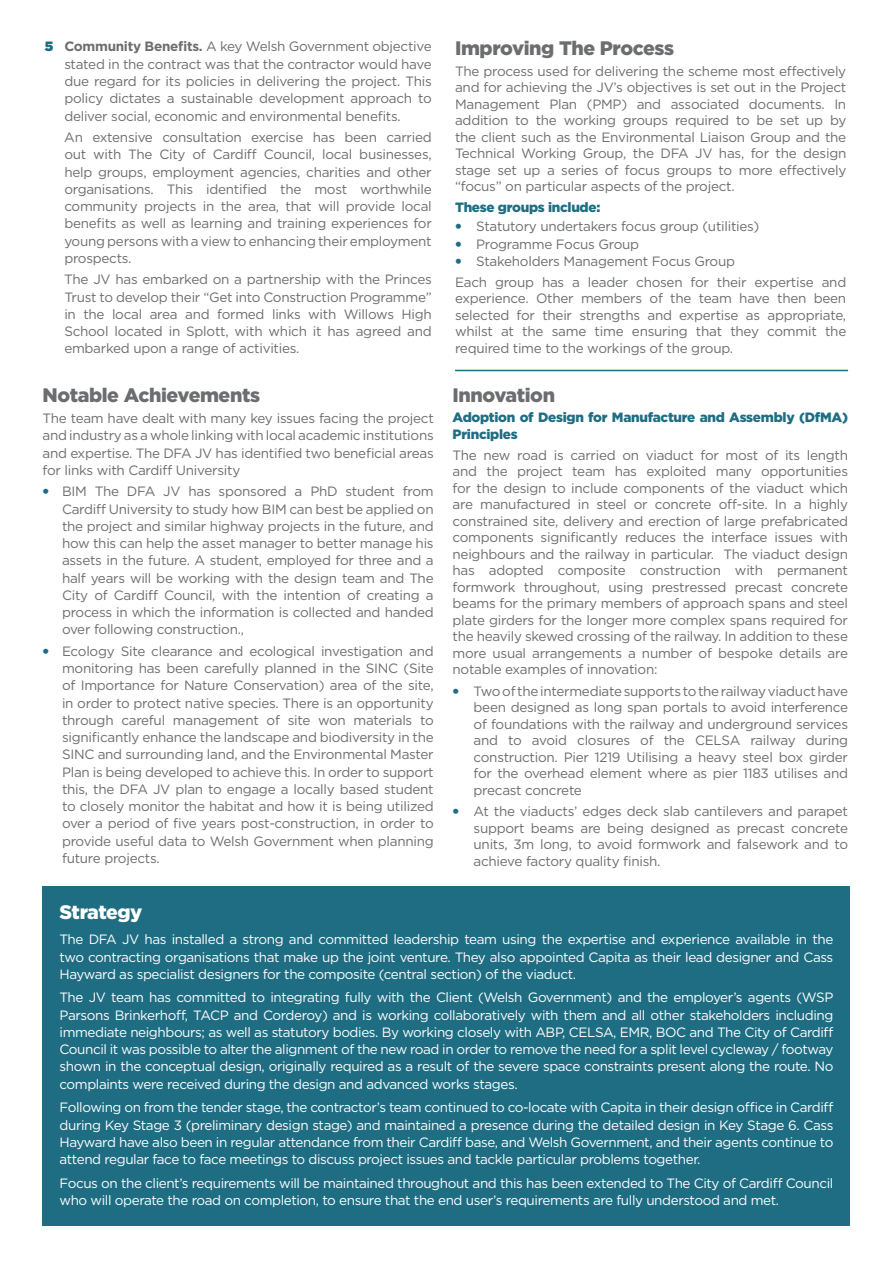
<style>
.page{position:relative;width:893px;height:1263px;background:#fff}
.page>*{position:absolute;margin:0;border:0;box-sizing:border-box;transform-origin:0 0}
.t1{font:900 19.5px "Gotham";letter-spacing:-.02em;color:#6c6d70}
.t2{font:900 19.5px "Gotham";letter-spacing:-.025em;color:#fff}
.t3{font:13.5px/17.2px "Gotham";letter-spacing:-.02em;color:#6c6d70;text-align:justify}
.t4{font:13.5px/17.2px "Gotham";letter-spacing:-.03em;color:#fff;text-align:justify}
.t5{font:900 13.5px/16.5px "Gotham";letter-spacing:-.02em;color:#1e6d83}
.s1{font-weight:900;color:#1e6d83}
.s2{font-weight:700}
</style>
<div class="page">
<hr style="left:455px;top:370px;width:393px;height:1px;background:#1e6d83">
<div style="left:43px;top:886px;width:807px;height:339px;background:#1e6d83"></div>
<p class="t3" style="left:64px;top:38px;width:369px;text-indent:-19px"><span class="s1">5</span> <span class="s2">Community Benefits.</span> A key Welsh Government objective stated in the contract was that the contractor would have due regard for its policies in delivering the project. This policy dictates a sustainable development approach to deliver social, economic and environmental benefits.</p>
<p class="t3" style="left:64px;top:128px;width:369px">An extensive consultation exercise has been carried out with The City of Cardiff Council, local businesses, help groups, employment agencies, charities and other organisations. This identified the most worthwhile community projects in the area, that will provide local benefits as well as learning and training experiences for young persons with a view to enhancing their employment prospects.</p>
<p class="t3" style="left:64px;top:271px;width:369px">The JV has embarked on a partnership with the Princes Trust to develop their “Get into Construction Programme” in the local area and formed links with Willows High School located in Splott, with which it has agreed and embarked upon a range of activities.</p>
<p class="t1" style="left:43px;top:381px;width:219px">Notable Achievements</p>
<p class="t3" style="left:43px;top:409px;width:393px">The team have dealt with many key issues facing the project and industry as a whole linking with local academic institutions and expertise. The DFA JV has identified two beneficial areas for links with Cardiff University</p>
<p class="t3" style="left:62px;top:483px;width:373px;text-indent:-20px"><span class="s1">•</span> BIM The DFA JV has sponsored a PhD student from Cardiff University to study how BIM can best be applied on the project and similar highway projects in the future, and how this can help the asset manager to better manage his assets in the future. A student, employed for three and a half years will be working with the design team and The City of Cardiff Council, with the intention of creating a process in which the information is collected and handed over following construction.,</p>
<p class="t3" style="left:62px;top:642px;width:373px;text-indent:-20px"><span class="s1">•</span> Ecology Site clearance and ecological investigation and monitoring has been carefully planned in the SINC (Site of Importance for Nature Conservation) area of the site, in order to protect native species. There is an opportunity through careful management of site won materials to significantly enhance the landscape and biodiversity in the SINC and surrounding land, and the Environmental Master Plan is being developed to achieve this. In order to support this, the DFA JV plan to engage a locally based student to closely monitor the habitat and how it is being utilized over a period of five years post-construction, in order to provide useful data to Welsh Government when planning future projects.</p>
<p class="t1" style="left:455px;top:35px;width:220px">Improving The Process</p>
<p class="t3" style="left:455px;top:62px;width:393px;line-height:16.5px">The process used for delivering the scheme most effectively and for achieving the JV’s objectives is set out in the Project Management Plan (PMP) and associated documents. In addition to the working groups required to be set up by the client such as the Environmental Liaison Group and the Technical Working Group, the DFA JV has, for the design stage set up a series of focus groups to more effectively “focus” on particular aspects of the project.</p>
<p class="t5" style="left:455px;top:199px;width:147px">These groups include:</p>
<p class="t3" style="left:455px;top:218px;width:306px"><span class="s1">•</span> Statutory undertakers focus group (utilities)</p>
<p class="t3" style="left:455px;top:235px;width:186px"><span class="s1">•</span> Programme Focus Group</p>
<p class="t3" style="left:455px;top:252px;width:281px"><span class="s1">•</span> Stakeholders Management Focus Group</p>
<p class="t3" style="left:455px;top:273px;width:393px;line-height:16.5px">Each group has a leader chosen for their expertise and experience. Other members of the team have then been selected for their strengths and expertise as appropriate, whilst at the same time ensuring that they commit the required time to the workings of the group.</p>
<p class="t1" style="left:453px;top:381px;width:104px">Innovation</p>
<p class="t5" style="left:453px;top:409px;width:397px">Adoption of Design for Manufacture and Assembly (DfMA)<br>Principles</p>
<p class="t3" style="left:453px;top:446px;width:397px;line-height:16.5px">The new road is carried on viaduct for most of its length and the project team has exploited many opportunities for the design to include components of the viaduct which are manufactured in steel or concrete off-site. In a highly constrained site, delivery and erection of large prefabricated components significantly reduces the interface issues with neighbours and the railway in particular. The viaduct design has adopted composite construction with permanent formwork throughout, using prestressed precast concrete beams for the primary members of approach spans and steel plate girders for the longer more complex spans required for the heavily skewed crossing of the railway. In addition to these more usual arrangements a number of bespoke details are notable examples of innovation:</p>
<p class="t3" style="left:474px;top:682px;width:376px;line-height:16.5px;text-indent:-21px"><span class="s1">•</span> Two of the intermediate supports to the railway viaduct have been designed as long span portals to avoid interference of foundations with the railway and underground services and to avoid closures of the CELSA railway during construction. Pier 1219 Utilising a heavy steel box girder for the overhead element where as pier 1183 utilises and precast concrete</p>
<p class="t3" style="left:474px;top:803px;width:376px;line-height:16.5px;text-indent:-21px"><span class="s1">•</span> At the viaducts’ edges deck slab cantilevers and parapet support beams are being designed as precast concrete units, 3m long, to avoid formwork and falsework and to achieve factory quality finish.</p>
<p class="t2" style="left:60px;top:898px;width:84px">Strategy</p>
<p class="t4" style="left:60px;top:931px;width:775px">The DFA JV has installed a strong and committed leadership team using the expertise and experience available in the two contracting organisations that make up the joint venture. They also appointed Capita as their lead designer and Cass Hayward as specialist designers for the composite (central section) of the viaduct.</p>
<p class="t4" style="left:60px;top:989px;width:775px">The JV team has committed to integrating fully with the Client (Welsh Government) and the employer’s agents (WSP Parsons Brinkerhoff, TACP and Corderoy) and is working collaboratively with them and all other stakeholders including immediate neighbours; as well as statutory bodies. By working closely with ABP, CELSA, EMR, BOC and The City of Cardiff Council it was possible to alter the alignment of the new road in order to remove the need for a split level cycleway / footway shown in the conceptual design, originally required as a result of the severe space constraints present along the route. No complaints were received during the design and advanced works stages.</p>
<p class="t4" style="left:60px;top:1099px;width:775px">Following on from the tender stage, the contractor’s team continued to co-locate with Capita in their design office in Cardiff during Key Stage 3 (preliminary design stage) and maintained a presence during the detailed design in Key Stage 6. Cass Hayward have also been in regular attendance from their Cardiff base, and Welsh Government, and their agents continue to attend regular face to face meetings to discuss project issues and tackle particular problems together.</p>
<p class="t4" style="left:60px;top:1174px;width:775px">Focus on the client’s requirements will be maintained throughout and this has been extended to The City of Cardiff Council who will operate the road on completion, to ensure that the end user’s requirements are fully understood and met.</p>
</div>
